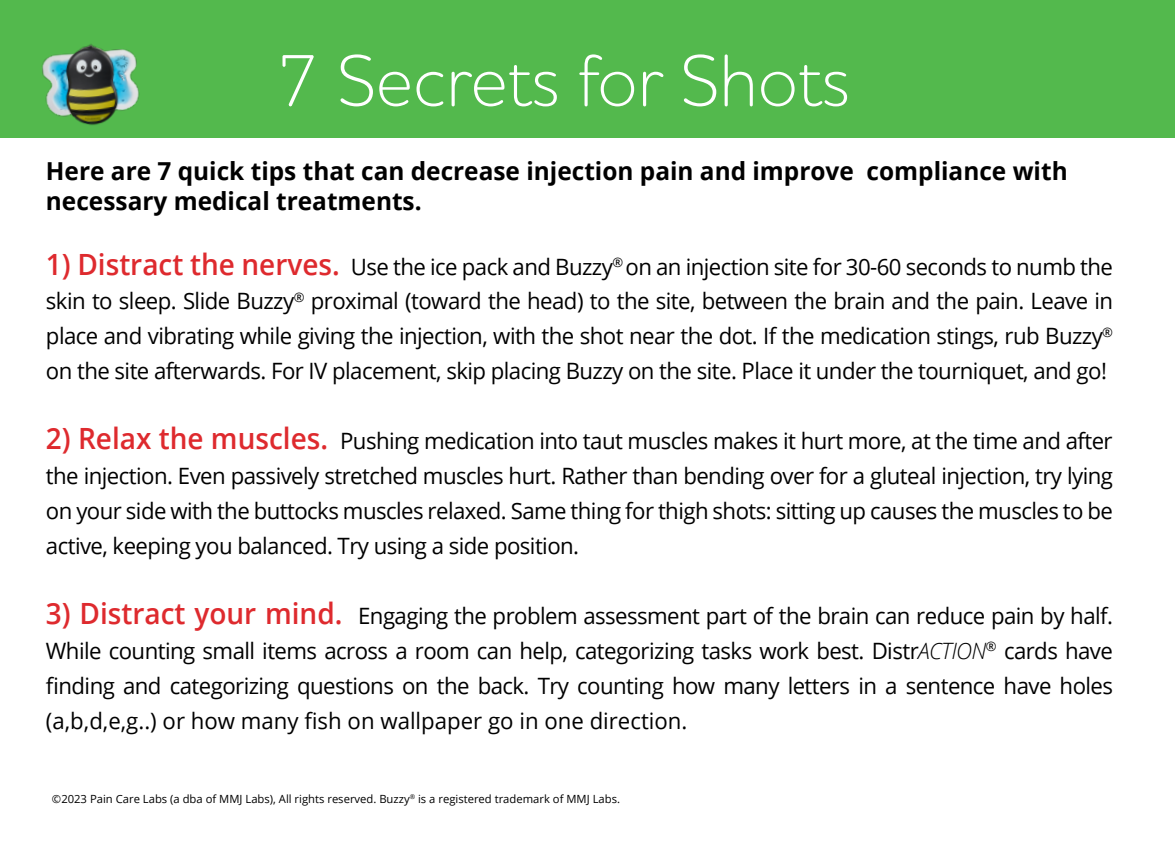
<style>
.page{position:relative;width:1175px;height:851px;background:#fff}
.page>*{position:absolute;margin:0;border:0;box-sizing:border-box;transform-origin:0 0}
.t1{font:300 74.25px "Houschka Rounded";color:#fff;scale:.96 1}
.t2{font:700 24.75px/29.7px "Open Sans";color:#000}
.t3{font:22.5px/34.9px "Open Sans";letter-spacing:-.025em;color:#000;text-align:justify}
.t4{font:11.25px "Open Sans";color:#000}
.s1{font-weight:600;font-size:29.25px;color:#de2a2e}
.s2{font-weight:300;font-style:italic}
</style>
<div class="page">
<div style="left:0;top:0;width:1174px;height:138px;background:#53b94d"></div>
<h1 class="t1" style="left:277px;top:31px;width:598px">7 Secrets for Shots</h1>
<p class="t2" style="left:46px;top:155px;width:1023px">Here are 7 quick tips that can decrease injection pain and improve compliance with necessary medical treatments.</p>
<p class="t3" style="left:46px;top:248px;width:1068px"><span class="s1">1) Distract the nerves.</span> Use the ice pack and Buzzy<sup>®</sup> on an injection site for 30-60 seconds to numb the skin to sleep. Slide Buzzy<sup>®</sup> proximal (toward the head) to the site, between the brain and the pain. Leave in place and vibrating while giving the injection, with the shot near the dot. If the medication stings, rub Buzzy<sup>® </sup>on the site afterwards. For IV placement, skip placing Buzzy on the site. Place it under the tourniquet, and go!</p>
<p class="t3" style="left:46px;top:423px;width:1068px"><span class="s1">2) Relax the muscles.</span> Pushing medication into taut muscles makes it hurt more, at the time and after the injection. Even passively stretched muscles hurt. Rather than bending over for a gluteal injection, try lying on your side with the buttocks muscles relaxed. Same thing for thigh shots: sitting up causes the muscles to be active, keeping you balanced. Try using a side position.</p>
<p class="t3" style="left:46px;top:597px;width:1068px"><span class="s1">3) Distract your mind.</span> Engaging the problem assessment part of the brain can reduce pain by half.<br>While counting small items across a room can help, categorizing tasks work best. Distr<span class="s2">ACTION</span><sup>®</sup> cards have finding and categorizing questions on the back. Try counting how many letters in a sentence have holes (a,b,d,e,g..) or how many fish on wallpaper go in one direction.</p>
<p class="t4" style="left:52px;top:791px;width:569px">©2023 Pain Care Labs (a dba of MMJ Labs), All rights reserved. Buzzy<sup>®</sup> is a registered trademark of MMJ Labs.</p>
</div>
